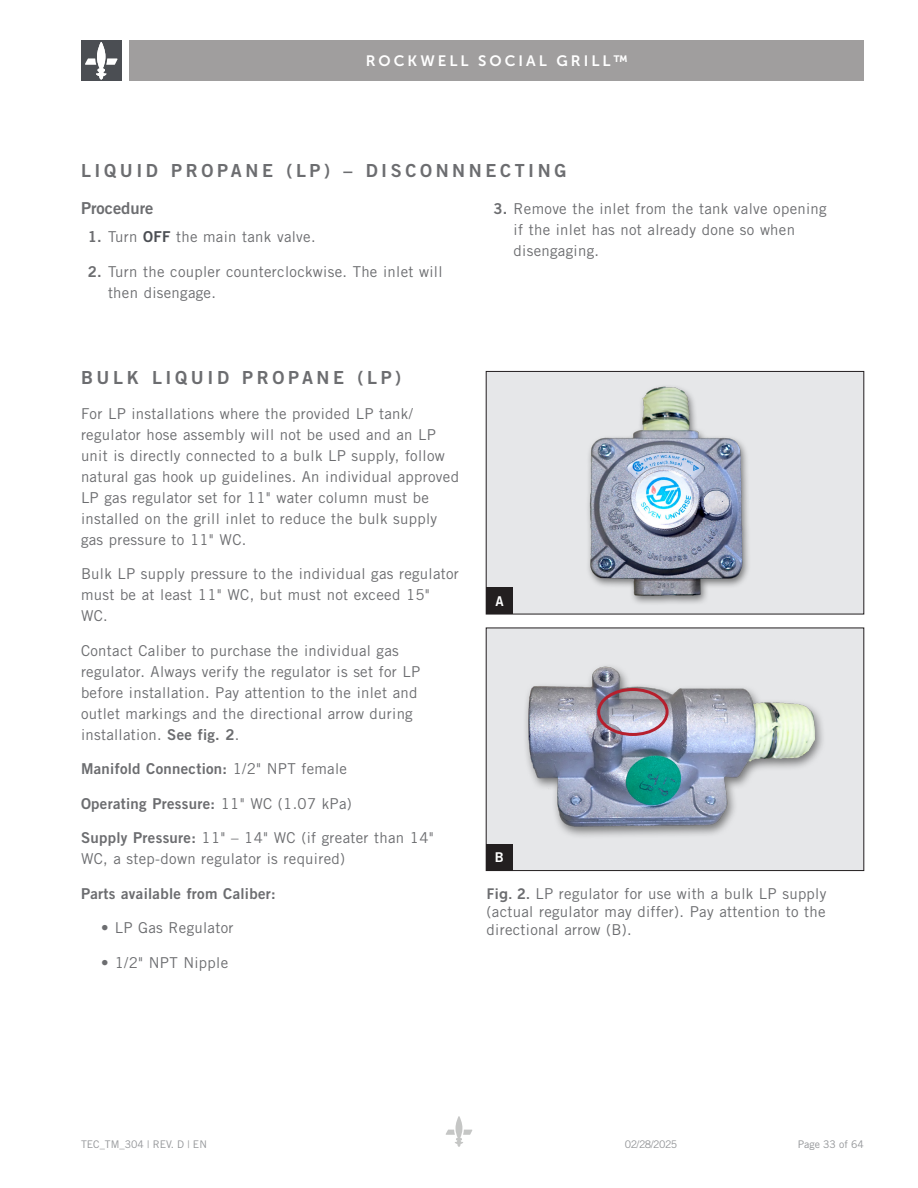
<style>
.page{position:relative;width:918px;height:1188px;background:#fff}
.page>*{position:absolute;margin:0;border:0;box-sizing:border-box;transform-origin:0 0}
.Section_Subhead_letterspaced_h3{font:18px "Trade Gothic LT Std Bd 2";letter-spacing:.2em;color:#6c6d70}
.Body_Text{font:18px "Trade Gothic LT Std Bd 2";letter-spacing:.2em;color:#6c6d70}
.Body_Subheads_h4{font:16.5px "Trade Gothic LT Std Bd 2";color:#6c6d70}
.Body_Text-2{font:15px/21px "Trade Gothic";letter-spacing:.02em;color:#6c6d70}
.Captions{font:15px/18px "Trade Gothic";letter-spacing:.02em;color:#6c6d70;text-align:justify}
.Body_Text-3{font:15px "Trade Gothic LT Std Bd 2";letter-spacing:.02em;color:#6c6d70}
.t1{font:15px "Museo Sans 700";letter-spacing:.2em;color:#fff}
.Diagram_text{font:13.5px "Trade Gothic LT Std Bd 2";color:#fff}
.t2{font:10.5px "Trade Gothic LT Std";color:#939598}
.s1{font-family:"Trade Gothic LT Std Bd 2"}
.s2{font-family:"Trade Gothic LT Std Bd 2";color:#4b4e53}
.s3{font-family:"Trade Gothic"}
.s4{font-family:"Museo Sans 700"}
</style>
<div class="page">
<div style="left:130px;top:40px;width:734px;height:41px;background:#a09e9e"></div>
<div style="left:81px;top:40px;width:41px;height:41px;background:#4b4e53"></div>
<svg style="left:85px;top:42px;width:33px;height:38px"></svg>
<svg style="left:446px;top:1116px;width:26px;height:31px"></svg>
<div style="left:486px;top:371px;width:378px;height:243px;background:#e6e7e9"></div>
<img style="left:588px;top:386px;width:161px;height:218px">
<div style="left:486px;top:371px;width:378px;height:243px;border:1px solid #231f20"></div>
<div style="left:486px;top:587px;width:27px;height:27px;background:#231f20"></div>
<div style="left:486px;top:628px;width:378px;height:243px;background:#e6e7e9"></div>
<img style="left:525px;top:666px;width:298px;height:170px">
<div style="left:486px;top:844px;width:27px;height:27px;background:#231f20"></div>
<div style="left:597px;top:688px;width:72px;height:48px;border:3px solid #b61f2d;border-radius:50%"></div>
<p class="t1" style="left:366px;top:53px;width:263px">ROCKWELL SOCIAL GRILL™</p>
<p class="Section_Subhead_letterspaced_h3" style="left:81px;top:160px;width:487px">LIQUID PROPANE (LP) – DISCONNNECTING</p>
<p class="Body_Subheads_h4" style="left:81px;top:198px;width:74px">Procedure</p>
<p class="Body_Text-2" style="left:88px;top:226px;width:229px"><span class="s1">1.</span> Turn <span class="s2">OFF</span> the main tank valve.</p>
<p class="Body_Text-2" style="left:108px;top:261px;width:336px;text-indent:-20px"><span class="s1">2.</span> Turn the coupler counterclockwise. The inlet will then disengage.</p>
<p class="Body_Text-2" style="left:514px;top:198px;width:315px;text-indent:-20px"><span class="s1">3.</span> Remove the inlet from the tank valve opening if the inlet has not already done so when disengaging.</p>
<p class="Body_Text" style="left:81px;top:367px;width:322px">BULK LIQUID PROPANE (LP)</p>
<p class="Body_Text-2" style="left:81px;top:403px;width:380px">For LP installations where the provided LP tank/ regulator hose assembly will not be used and an LP unit is directly connected to a bulk LP supply, follow natural gas hook up guidelines. An individual approved LP gas regulator set for 11" water column must be installed on the grill inlet to reduce the bulk supply gas pressure to 11" WC.</p>
<p class="Body_Text-2" style="left:81px;top:563px;width:379px">Bulk LP supply pressure to the individual gas regulator must be at least 11" WC, but must not exceed 15"<br>WC.</p>
<p class="Body_Text-2" style="left:81px;top:640px;width:341px">Contact Caliber to purchase the individual gas regulator. Always verify the regulator is set for LP before installation. Pay attention to the inlet and outlet markings and the directional arrow during installation. <span class="s1">See fig. 2</span>.</p>
<p class="Body_Text-3" style="left:81px;top:760px;width:268px">Manifold Connection: <span class="s3">1/2" NPT female</span></p>
<p class="Body_Text-3" style="left:81px;top:794px;width:272px">Operating Pressure: <span class="s3">11" WC (1.07 kPa)</span></p>
<p class="Body_Text-2" style="left:81px;top:827px;width:354px"><span class="s1">Supply Pressure:</span> 11" – 14" WC (if greater than 14"<br>WC, a step-down regulator is required)</p>
<p class="Body_Text-3" style="left:81px;top:884px;width:196px">Parts available from Caliber:</p>
<p class="Body_Text-2" style="left:101px;top:917px;width:134px">• LP Gas Regulator</p>
<p class="Body_Text-2" style="left:101px;top:952px;width:128px">• 1/2" NPT Nipple</p>
<p class="Diagram_text" style="left:495px;top:592px;width:10px">A</p>
<p class="Diagram_text" style="left:495px;top:849px;width:11px">B</p>
<p class="Captions" style="left:487px;top:885px;width:341px"><span class="s4">Fig. 2.</span> LP regulator for use with a bulk LP supply (actual regulator may differ). Pay attention to the directional arrow (B).</p>
<p class="t2" style="left:81px;top:1137px;width:127px">TEC_TM_304 | REV. D | EN</p>
<p class="t2" style="left:625px;top:1137px;width:54px">02/28/2025</p>
<p class="t2" style="left:798px;top:1137px;width:68px">Page 33 of 64</p>
</div>
